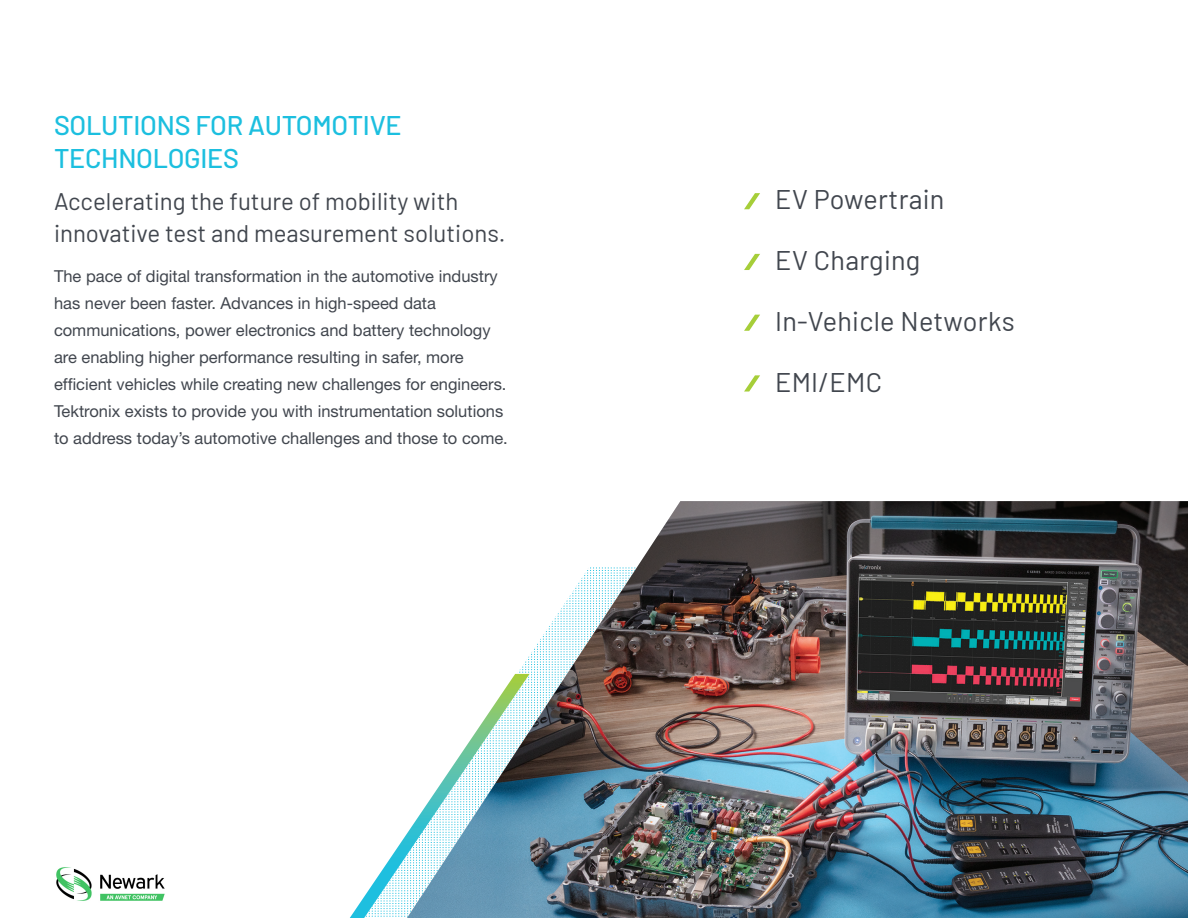
<style>
.page{position:relative;width:1188px;height:918px;background:#fff}
.page>*{position:absolute;margin:0;border:0;box-sizing:border-box;transform-origin:0 0}
.t1{font:27px "Barlow";letter-spacing:.01em;color:#41464e}
.t2{font:500 27px/33px "Barlow";letter-spacing:-.01em;color:#1cbfdf}
.t3{font:24px/31.5px "Barlow";color:#41464e}
.t4{font:16.5px/27px "Helvetica Neue";color:#41464e}
</style>
<div class="page">
<img style="left:56px;top:867px;width:109px;height:34px">
<svg style="left:744px;top:193px;width:16px;height:16px"></svg>
<svg style="left:744px;top:254px;width:16px;height:16px"></svg>
<svg style="left:744px;top:315px;width:16px;height:16px"></svg>
<svg style="left:744px;top:375px;width:16px;height:17px"></svg>
<svg style="left:350px;top:833px;width:57px;height:85px"></svg>
<img style="left:407px;top:501px;width:781px;height:417px">
<h1 class="t2" style="left:54px;top:107px;width:349px">SOLUTIONS FOR AUTOMOTIVE<br>TECHNOLOGIES</h1>
<h2 class="t3" style="left:54px;top:184px;width:453px">Accelerating the future of mobility with innovative test and measurement solutions.</h2>
<p class="t4" style="left:54px;top:263px;width:455px">The pace of digital transformation in the automotive industry has never been faster. Advances in high-speed data communications, power electronics and battery technology are enabling higher performance resulting in safer, more efficient vehicles while creating new challenges for engineers.<br>Tektronix exists to provide you with instrumentation solutions to address today’s automotive challenges and those to come.</p>
<h1 class="t1" style="left:775px;top:180px;width:171px">EV Powertrain</h1>
<h1 class="t1" style="left:775px;top:241px;width:147px">EV Charging</h1>
<h1 class="t1" style="left:775px;top:302px;width:241px">In-Vehicle Networks</h1>
<h1 class="t1" style="left:775px;top:362px;width:109px">EMI/EMC</h1>
</div>
